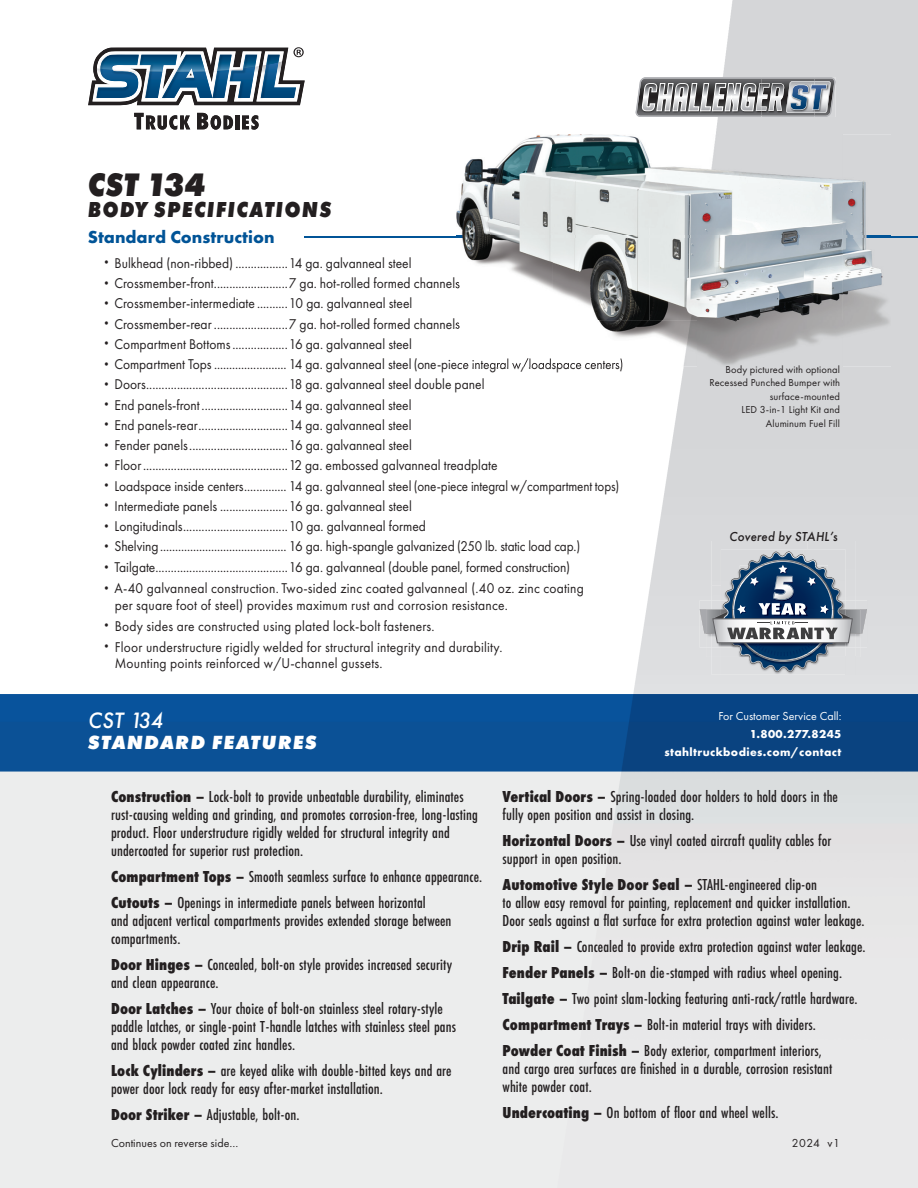
<style>
.page{position:relative;width:918px;height:1188px;background:#fff}
.page>*{position:absolute;margin:0;border:0;box-sizing:border-box;transform-origin:0 0}
.t1{font:italic 800 33.75px "Futura PT";letter-spacing:.005em;color:#231f20;scale:.88 1}
.t2{font:italic 500 23.1px "Futura PT";color:#fff;scale:.95 1}
.t3{font:italic 800 22.5px "Futura PT";letter-spacing:.07em;color:#231f20;scale:.88 1}
.t4{font:italic 800 19.8px "Futura PT";letter-spacing:.06em;color:#fff}
.t5{font:700 18px "Futura PT";color:#015497}
.t6{font:500 16.5px/18px "Futura PT Cond";letter-spacing:.005em;color:#231f20}
.t7{font:14.7px/16.5px "Futura PT";color:#231f20;scale:.92 1}
.t8{font:italic 500 13.5px "Futura PT";letter-spacing:.02em;color:#231f20;scale:.95 1}
.t9{font:700 12px/18px "Futura PT";letter-spacing:.03em;color:#fff;text-align:right}
.t10{font:12px "Futura PT";color:#231f20}
.t11{font:12px "Futura PT";color:#fff}
.t12{font:10.5px/13.5px "Futura PT";letter-spacing:.01em;color:#231f20;text-align:right}
.s1{font-size:11.7px}
.s2{font-weight:800}
</style>
<div class="page">
<img style="left:0;top:0;width:918px;height:1188px">
<img style="left:712px;top:541px;width:95px;height:11px">
<img style="left:807px;top:541px;width:48px;height:11px">
<img style="left:712px;top:672px;width:9px;height:3px">
<img style="left:721px;top:672px;width:134px;height:3px">
<img style="left:721px;top:549px;width:124px;height:3px">
<svg style="left:700px;top:552px;width:167px;height:120px;background:#8c9aaa"></svg>
<hr style="left:305px;top:236px;width:613px;height:1px;background:#015497">
<img style="left:456px;top:134px;width:435px;height:233px">
<img style="left:456px;top:277px;width:4px;height:15px">
<img style="left:456px;top:318px;width:4px;height:14px">
<img style="left:456px;top:358px;width:163px;height:9px">
<svg style="left:620px;top:358px;width:2px;height:9px"></svg>
<img style="left:456px;top:236px;width:435px;height:1px">
<img style="left:762px;top:117px;width:53px;height:1px">
<svg style="left:636px;top:77px;width:200px;height:40px;background:#909397"></svg>
<img style="left:88px;top:105px;width:217px;height:25px">
<img style="left:134px;top:113px;width:10px;height:16px">
<img style="left:146px;top:115px;width:10px;height:14px">
<img style="left:158px;top:115px;width:9px;height:15px">
<img style="left:169px;top:115px;width:8px;height:15px">
<img style="left:180px;top:115px;width:10px;height:14px">
<img style="left:197px;top:113px;width:11px;height:16px">
<img style="left:210px;top:115px;width:11px;height:15px">
<img style="left:223px;top:115px;width:10px;height:14px">
<img style="left:235px;top:115px;width:4px;height:14px">
<img style="left:242px;top:115px;width:7px;height:14px">
<img style="left:251px;top:115px;width:8px;height:15px">
<svg style="left:88px;top:47px;width:217px;height:58px"></svg>
<h1 class="t1" style="left:88px;top:163px;width:135px">CST 134</h1>
<h3 class="t3" style="left:88px;top:195px;width:278px">BODY SPECIFICATIONS</h3>
<p class="t7" style="left:101px;top:255px;width:339px"><span class="s1">•</span> Bulkhead (non-ribbed) ................. 14 ga. galvanneal steel</p>
<p class="t7" style="left:101px;top:275px;width:391px"><span class="s1">•</span> Crossmember-front ........................ 7 ga. hot-rolled formed channels</p>
<p class="t7" style="left:101px;top:295px;width:340px"><span class="s1">•</span> Crossmember-intermediate .......... 10 ga. galvanneal steel</p>
<p class="t7" style="left:101px;top:315px;width:391px"><span class="s1">•</span> Crossmember-rear ........................ 7 ga. hot-rolled formed channels</p>
<p class="t7" style="left:101px;top:336px;width:339px"><span class="s1">•</span> Compartment Bottoms .................. 16 ga. galvanneal steel</p>
<p class="t7" style="left:101px;top:356px;width:569px"><span class="s1">•</span> Compartment Tops ........................ 14 ga. galvanneal steel (one-piece integral w/loadspace centers)</p>
<p class="t7" style="left:101px;top:376px;width:418px"><span class="s1">•</span> Doors .............................................. 18 ga. galvanneal steel double panel</p>
<p class="t7" style="left:101px;top:396px;width:339px"><span class="s1">•</span> End panels-front ............................ 14 ga. galvanneal steel</p>
<p class="t7" style="left:101px;top:417px;width:339px"><span class="s1">•</span> End panels-rear ............................. 14 ga. galvanneal steel</p>
<p class="t7" style="left:101px;top:437px;width:339px"><span class="s1">•</span> Fender panels ................................ 16 ga. galvanneal steel</p>
<p class="t7" style="left:101px;top:457px;width:432px"><span class="s1">•</span> Floor ............................................... 12 ga. embossed galvanneal treadplate</p>
<p class="t7" style="left:101px;top:477px;width:565px"><span class="s1">•</span> Loadspace inside centers .............. 14 ga. galvanneal steel (one-piece integral w/compartment tops)</p>
<p class="t7" style="left:101px;top:498px;width:339px"><span class="s1">•</span> Intermediate panels ...................... 16 ga. galvanneal steel</p>
<p class="t7" style="left:101px;top:518px;width:355px"><span class="s1">•</span> Longitudinals .................................. 10 ga. galvanneal formed</p>
<p class="t7" style="left:101px;top:538px;width:522px"><span class="s1">•</span> Shelving .......................................... 16 ga. high-spangle galvanized (250 lb. static load cap.)</p>
<p class="t7" style="left:101px;top:559px;width:511px"><span class="s1">•</span> Tailgate........................................... 16 ga. galvanneal (double panel, formed construction)</p>
<p class="t7" style="left:115px;top:580px;width:512px;text-indent:-14px"><span class="s1">•</span> A-40 galvanneal construction. Two-sided zinc coated galvanneal (.40 oz. zinc coating per square foot of steel) provides maximum rust and corrosion resistance.</p>
<p class="t7" style="left:101px;top:618px;width:364px"><span class="s1">•</span> Body sides are constructed using plated lock-bolt fasteners.</p>
<p class="t7" style="left:115px;top:639px;width:423px;text-indent:-14px"><span class="s1">•</span> Floor understructure rigidly welded for structural integrity and durability.<br>Mounting points reinforced w/U-channel gussets.</p>
<p class="t5" style="left:88px;top:226px;width:188px">Standard Construction</p>
<h2 class="t2" style="left:88px;top:706px;width:81px">CST 134</h2>
<p class="t4" style="left:88px;top:730px;width:231px">STANDARD FEATURES</p>
<p class="t12" style="left:710px;top:362px;width:132px">Body pictured with optional<br>Recessed Punched Bumper with surface-mounted<br>LED 3-in-1 Light Kit and<br>Aluminum Fuel Fill</p>
<p class="t8" style="left:729px;top:528px;width:116px">Covered by STAHL’s</p>
<p class="t11" style="left:718px;top:709px;width:125px">For Customer Service Call:</p>
<p class="t9" style="left:664px;top:724px;width:179px">1.800.277.8245 stahltruckbodies.com/contact</p>
<p class="t6" style="left:111px;top:788px;width:368px"><span class="s2">Construction –</span> Lock-bolt to provide unbeatable durability, eliminates rust-causing welding and grinding, and promotes corrosion-free, long-lasting product. Floor understructure rigidly welded for structural integrity and undercoated for superior rust protection.</p>
<p class="t6" style="left:111px;top:864px;width:373px;line-height:26px"><span class="s2">Compartment Tops –</span> Smooth seamless surface to enhance appearance.<br><span class="s2">Cutouts –</span> Openings in intermediate panels between horizontal</p>
<p class="t6" style="left:111px;top:912px;width:342px">and adjacent vertical compartments provides extended storage between compartments.</p>
<p class="t6" style="left:111px;top:956px;width:342px"><span class="s2">Door Hinges –</span> Concealed, bolt-on style provides increased security and clean appearance.</p>
<p class="t6" style="left:111px;top:1000px;width:347px"><span class="s2">Door Latches –</span> Your choice of bolt-on stainless steel rotary-style paddle latches, or single-point T-handle latches with stainless steel pans and black powder coated zinc handles.</p>
<p class="t6" style="left:111px;top:1062px;width:342px"><span class="s2">Lock Cylinders –</span> are keyed alike with double-bitted keys and are power door lock ready for easy after-market installation.</p>
<p class="t6" style="left:111px;top:1106px;width:190px"><span class="s2">Door Striker –</span> Adjustable, bolt-on.</p>
<p class="t10" style="left:111px;top:1136px;width:129px">Continues on reverse side…</p>
<p class="t6" style="left:503px;top:788px;width:337px"><span class="s2">Vertical Doors –</span> Spring-loaded door holders to hold doors in the fully open position and assist in closing.</p>
<p class="t6" style="left:503px;top:832px;width:330px"><span class="s2">Horizontal Doors –</span> Use vinyl coated aircraft quality cables for support in open position.</p>
<p class="t6" style="left:503px;top:876px;width:364px"><span class="s2">Automotive Style Door Seal –</span> STAHL-engineered clip-on<br>to allow easy removal for painting, replacement and quicker installation.<br>Door seals against a flat surface for extra protection against water leakage.</p>
<p class="t6" style="left:503px;top:934px;width:365px;line-height:26px"><span class="s2">Drip Rail –</span> Concealed to provide extra protection against water leakage.<br><span class="s2">Fender Panels –</span> Bolt-on die-stamped with radius wheel opening.<br><span class="s2">Tailgate –</span> Two point slam-locking featuring anti-rack/rattle hardware.<br><span class="s2">Compartment Trays –</span> Bolt-in material trays with dividers.<br><span class="s2">Powder Coat Finish –</span> Body exterior, compartment interiors,</p>
<p class="t6" style="left:503px;top:1060px;width:331px">and cargo area surfaces are finished in a durable, corrosion resistant white powder coat.</p>
<p class="t6" style="left:503px;top:1104px;width:277px"><span class="s2">Undercoating –</span> On bottom of floor and wheel wells.</p>
<p class="t10" style="left:792px;top:1136px;width:50px">2024 v1</p>
</div>
